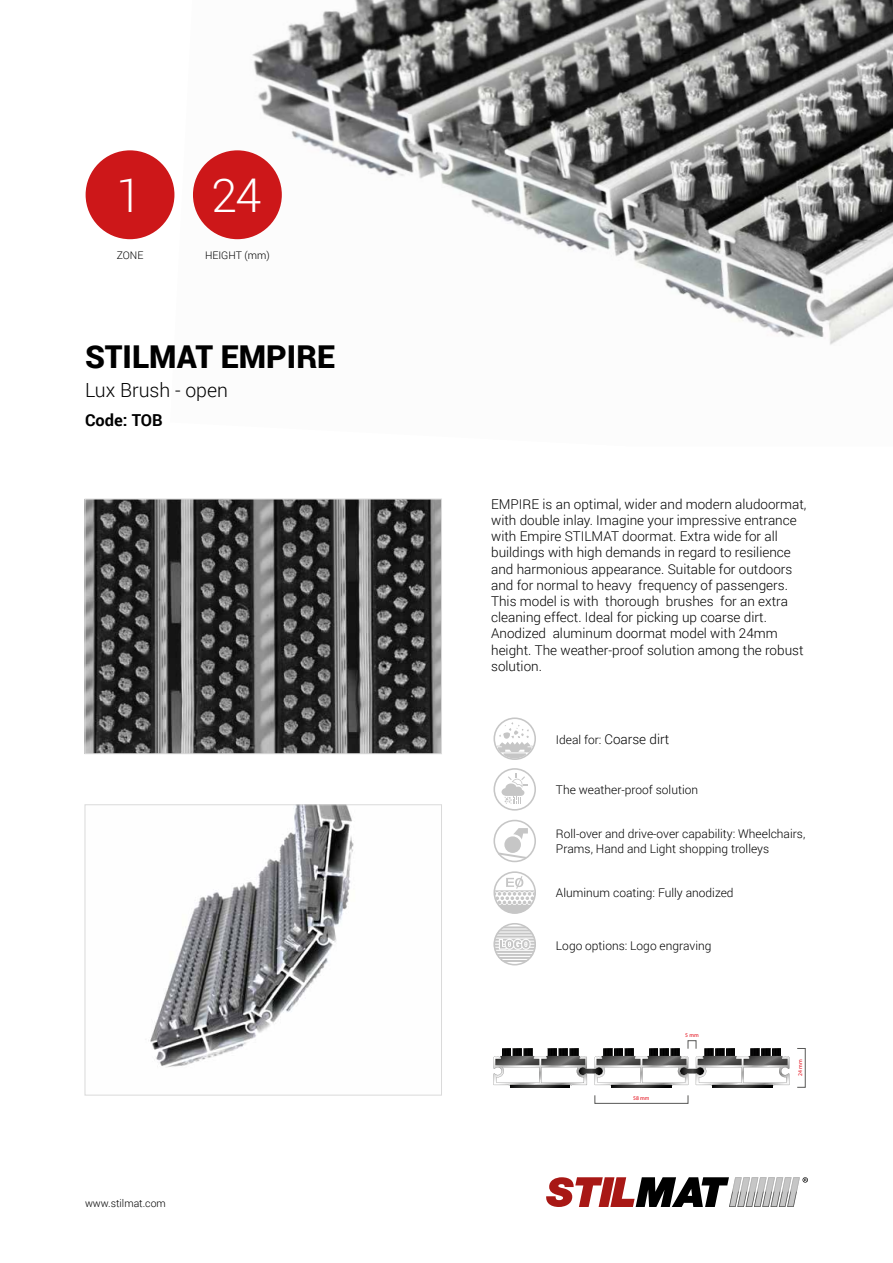
<style>
.page{position:relative;width:893px;height:1263px;background:#fff}
.page>*{position:absolute;margin:0;border:0;box-sizing:border-box;transform-origin:0 0}
.t1{font:300 46.5px "Roboto";color:#fff}
.t2{font:900 31.5px "Roboto";color:#000}
.t3{font:300 19.5px "Roboto";color:#000}
.t4{font:700 16.5px "Roboto";color:#000}
.t5{font:300 13.5px/16.2px "Roboto";color:#000}
.t6{font:300 12px/14.4px "Roboto";color:#000}
.t7{font:300 10.5px "Roboto";color:#000}
.t8{font:5.7px "Myriad Pro";color:#e30613}
.s1{font-size:12px}
</style>
<div class="page">
<svg style="left:546px;top:1177px;width:262px;height:30px"></svg>
<img style="left:170px;top:0;width:723px;height:345px">
<img style="left:87px;top:501px;width:353px;height:251px">
<div style="left:85px;top:499px;width:357px;height:255px;border:1px solid #dadada"></div>
<img style="left:150px;top:806px;width:204px;height:262px">
<div style="left:85px;top:804px;width:357px;height:291px;border:1px solid #dadada"></div>
<div style="left:688px;top:1040px;width:8px;height:9px;border:1px solid #575756"></div>
<svg style="left:511px;top:1085px;width:59px;height:2px"></svg>
<svg style="left:612px;top:1085px;width:59px;height:2px"></svg>
<svg style="left:713px;top:1085px;width:59px;height:2px"></svg>
<svg style="left:493px;top:1048px;width:296px;height:37px"></svg>
<svg style="left:493px;top:768px;width:43px;height:43px"></svg>
<svg style="left:493px;top:717px;width:43px;height:43px"></svg>
<svg style="left:493px;top:820px;width:43px;height:42px"></svg>
<svg style="left:493px;top:871px;width:43px;height:43px"></svg>
<svg style="left:493px;top:923px;width:43px;height:42px"></svg>
<div style="left:86px;top:150px;width:88px;height:89px;background:#cd1719;border-radius:50%"></div>
<div style="left:193px;top:150px;width:89px;height:89px;background:#cd1719;border-radius:50%"></div>
<h1 class="t1" style="left:116px;top:163px;width:27px">1</h1>
<h1 class="t1" style="left:212px;top:163px;width:51px">24</h1>
<p class="t7" style="left:117px;top:248px;width:28px">ZONE</p>
<p class="t7" style="left:205px;top:248px;width:66px">HEIGHT (mm)</p>
<h2 class="t2" style="left:85px;top:334px;width:251px">STILMAT EMPIRE</h2>
<h3 class="t3" style="left:85px;top:377px;width:145px">Lux Brush - open</h3>
<p class="t4" style="left:85px;top:409px;width:79px">Code: TOB</p>
<p class="t7" style="left:85px;top:1196px;width:82px">www.stilmat.com</p>
<p class="t5" style="left:491px;top:495px;width:317px">EMPIRE is an optimal, wider and modern aludoormat, with double inlay. Imagine your impressive entrance with Empire STILMAT doormat. Extra wide for all buildings with high demands in regard to resilience and harmonious appearance. Suitable for outdoors and for normal to heavy frequency of passengers.<br>This model is with thorough brushes for an extra cleaning effect. Ideal for picking up coarse dirt.<br>Anodized aluminum doormat model with 24mm height. The weather-proof solution among the robust solution.</p>
<p class="t5" style="left:556px;top:730px;width:115px"><span class="s1">Ideal for:</span> Coarse dirt</p>
<p class="t6" style="left:556px;top:782px;width:144px">The weather-proof solution</p>
<p class="t6" style="left:556px;top:826px;width:251px">Roll-over and drive-over capability: Wheelchairs,<br>Prams, Hand and Light shopping trolleys</p>
<p class="t6" style="left:556px;top:885px;width:179px">Aluminum coating: Fully anodized</p>
<p class="t6" style="left:556px;top:938px;width:157px">Logo options: Logo engraving</p>
<p class="t8" style="left:633px;top:1095px;width:18px">58 mm</p>
<p class="t8" style="left:685px;top:1032px;width:15px">5 mm</p>
<p class="t8" style="left:797px;top:1076px;width:18px;rotate:-90deg">24 mm</p>
</div>
